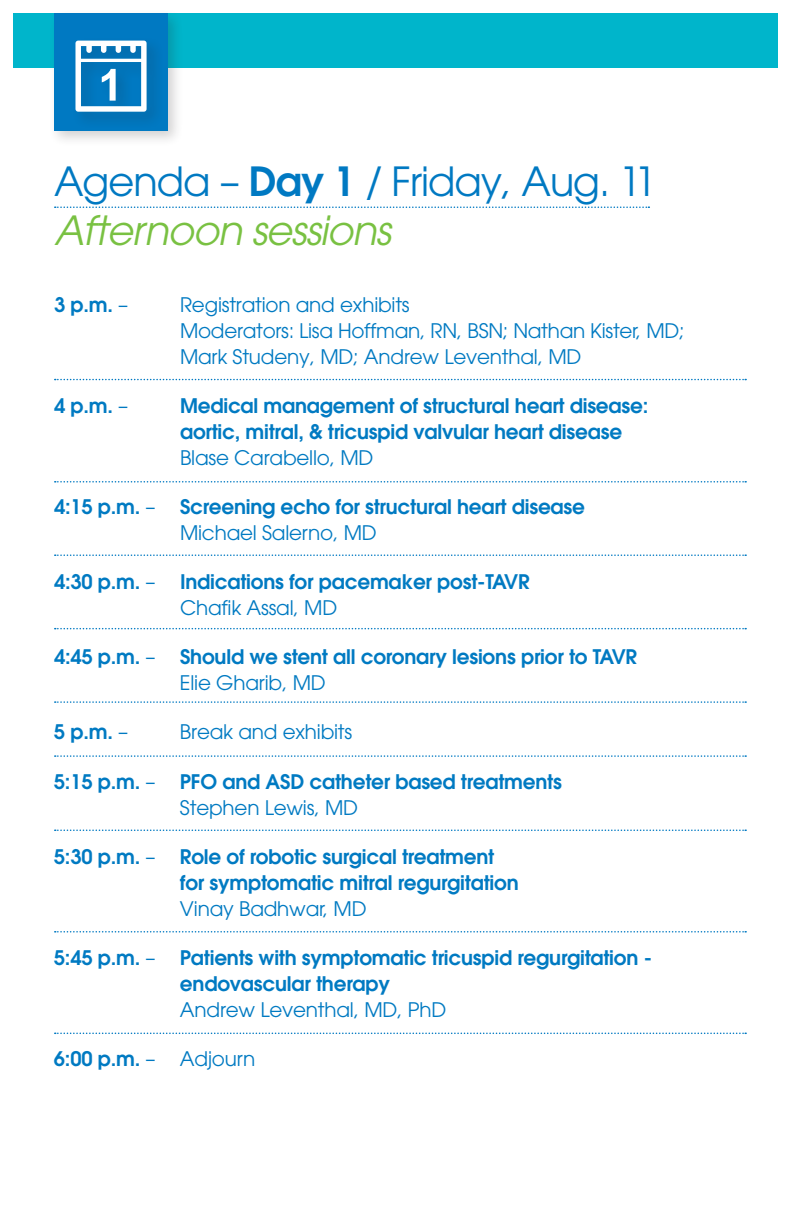
<style>
.page{position:relative;width:792px;height:1224px;background:#fff}
.page>*{position:absolute;margin:0;border:0;box-sizing:border-box;transform-origin:0 0}
.t1{font:40px/49.2px "Avant Garde";letter-spacing:-.025em;color:#0079c2}
.t2{font:600 20px/26px "Avant Garde";letter-spacing:-.01em;color:#007ac2}
.t3{font:20px/26px "Avant Garde";letter-spacing:-.01em;color:#007ac2}
.s1{font-weight:600}
.s2{font-style:italic;color:#79c142}
.s3{font-weight:400}
</style>
<div class="page">
<div style="left:14px;top:14px;width:764px;height:54px;background:#00b5cb"></div>
<svg style="left:55px;top:206px;width:594px;height:2px"></svg>
<div style="left:48px;top:8px;width:136px;height:140px;background:#231f20;opacity:.2"></div>
<div style="left:54px;top:14px;width:114px;height:117px;background:#0079c2"></div>
<div style="left:71px;top:36px;width:93px;height:93px;background:#0175bc"></div>
<svg style="left:75px;top:41px;width:72px;height:71px"></svg>
<svg style="left:55px;top:379px;width:691px;height:1px"></svg>
<svg style="left:55px;top:481px;width:691px;height:2px"></svg>
<svg style="left:55px;top:554px;width:691px;height:2px"></svg>
<svg style="left:55px;top:628px;width:691px;height:1px"></svg>
<svg style="left:55px;top:701px;width:691px;height:2px"></svg>
<svg style="left:55px;top:755px;width:691px;height:2px"></svg>
<svg style="left:55px;top:830px;width:691px;height:1px"></svg>
<svg style="left:55px;top:931px;width:691px;height:2px"></svg>
<svg style="left:55px;top:1033px;width:691px;height:1px"></svg>
<h1 class="t1" style="left:54px;top:157px;width:605px">Agenda – <span class="s1">Day 1</span> / Friday, Aug. 11<br><span class="s2">Afternoon sessions</span></h1>
<p class="t2" style="left:54px;top:291px;width:76px">3 p.m. <span class="s3">–</span></p>
<p class="t3" style="left:180px;top:292px;width:506px">Registration and exhibits<br>Moderators: Lisa Hoffman, RN, BSN; Nathan Kister, MD;<br>Mark Studeny, MD; Andrew Leventhal, MD</p>
<p class="t2" style="left:54px;top:392px;width:76px">4 p.m. <span class="s3">–</span></p>
<p class="t2" style="left:180px;top:392px;width:470px">Medical management of structural heart disease: aortic, mitral, &amp; tricuspid valvular heart disease</p>
<p class="t3" style="left:180px;top:445px;width:195px">Blase Carabello, MD</p>
<p class="t2" style="left:180px;top:494px;width:407px;text-indent:-126px">4:15 p.m. <span class="s3">–</span> Screening echo for structural heart disease<br><span class="s3">Michael Salerno, MD</span></p>
<p class="t2" style="left:180px;top:569px;width:351px;text-indent:-126px">4:30 p.m. <span class="s3">–</span> Indications for pacemaker post-TAVR<br><span class="s3">Chafik Assal, MD</span></p>
<p class="t2" style="left:180px;top:644px;width:459px;text-indent:-126px">4:45 p.m. <span class="s3">–</span> Should we stent all coronary lesions prior to TAVR<br><span class="s3">Elie Gharib, MD</span></p>
<p class="t2" style="left:54px;top:719px;width:76px">5 p.m. <span class="s3">–</span></p>
<p class="t3" style="left:180px;top:719px;width:174px">Break and exhibits</p>
<p class="t2" style="left:180px;top:768px;width:383px;text-indent:-126px">5:15 p.m. <span class="s3">–</span> PFO and ASD catheter based treatments<br><span class="s3">Stephen Lewis, MD</span></p>
<p class="t2" style="left:180px;top:843px;width:340px;text-indent:-126px">5:30 p.m. <span class="s3">–</span> Role of robotic surgical treatment for symptomatic mitral regurgitation</p>
<p class="t3" style="left:180px;top:895px;width:188px">Vinay Badhwar, MD</p>
<p class="t2" style="left:180px;top:944px;width:474px;text-indent:-126px">5:45 p.m. <span class="s3">–</span> Patients with symptomatic tricuspid regurgitation - endovascular therapy</p>
<p class="t3" style="left:180px;top:996px;width:268px">Andrew Leventhal, MD, PhD</p>
<p class="t2" style="left:54px;top:1045px;width:203px">6:00 p.m. <span class="s3">– Adjourn</span></p>
</div>
